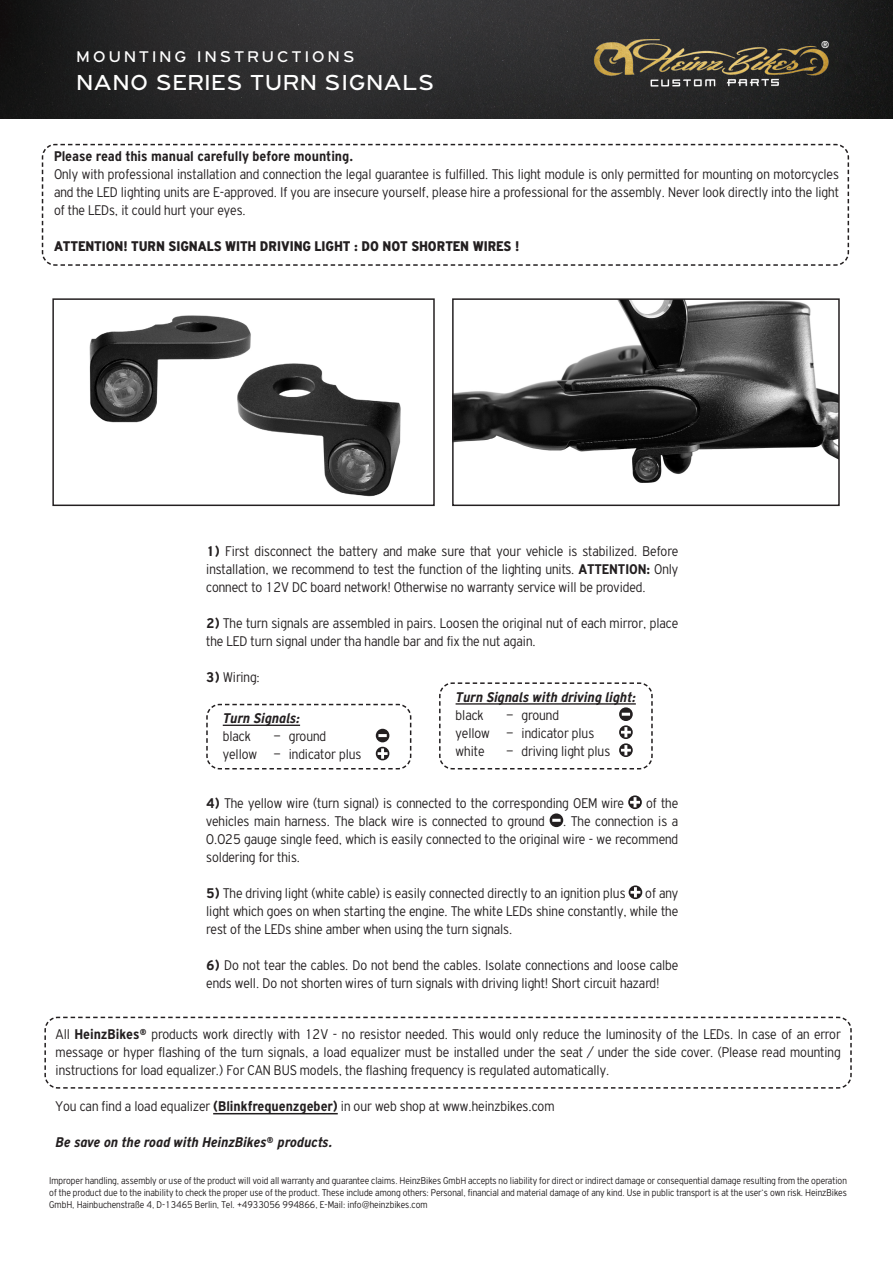
<style>
.page{position:relative;width:893px;height:1263px;background:#fff}
.page>*{position:absolute;margin:0;border:0;box-sizing:border-box;transform-origin:0 0}
.t1{font:23.1px "PF Highway Gothic Ext";letter-spacing:.05em;color:#fff}
.t2{font:18px "PF Highway Gothic Ext";color:#fff}
.t3{font:16.5px "PF Highway Gothic Ext";letter-spacing:.2em;color:#fff}
.t4{font:300 15px/18px "PF Highway Gothic Cond";color:#231f20;text-align:justify}
.t5{font:italic 700 15px "PF Highway Gothic Cond";color:#231f20}
.t6{font:900 15px "PF Highway Gothic Cond";color:#231f20}
.t7{font:700 15px "PF Highway Gothic Cond";color:#231f20}
.t8{font:300 10.5px/12px "PF Highway Gothic Cond";color:#231f20;text-align:justify}
.s1{font-weight:700}
</style>
<div class="page">
<svg style="left:41px;top:143px;width:809px;height:123px"></svg>
<hr style="left:213px;top:1113px;width:125px;height:1px;background:#231f20">
<svg style="left:44px;top:1016px;width:808px;height:73px"></svg>
<img style="left:0;top:0;width:893px;height:119px">
<img style="left:590px;top:26px;width:243px;height:65px">
<svg style="left:628px;top:795px;width:14px;height:14px"></svg>
<svg style="left:550px;top:813px;width:13px;height:14px"></svg>
<svg style="left:629px;top:885px;width:13px;height:14px"></svg>
<img style="left:89px;top:315px;width:312px;height:182px">
<div style="left:52px;top:298px;width:383px;height:208px;border:2px solid #231f20"></div>
<img style="left:455px;top:301px;width:382px;height:182px">
<div style="left:452px;top:298px;width:388px;height:208px;border:2px solid #231f20"></div>
<svg style="left:206px;top:703px;width:206px;height:67px"></svg>
<svg style="left:439px;top:682px;width:214px;height:88px"></svg>
<p class="t3" style="left:77px;top:48px;width:279px">MOUNTING INSTRUCTIONS</p>
<p class="t1" style="left:77px;top:70px;width:359px">NANO SERIES TURN SIGNALS</p>
<p class="t2" style="left:821px;top:37px;width:11px">®</p>
<p class="t7" style="left:54px;top:149px;width:301px">Please read this manual carefully before mounting.</p>
<p class="t4" style="left:54px;top:166px;width:786px">Only with professional installation and connection the legal guarantee is fulfilled. This light module is only permitted for mounting on motorcycles and the LED lighting units are E-approved. If you are insecure yourself, please hire a professional for the assembly. Never look directly into the light of the LEDs, it could hurt your eyes.</p>
<p class="t6" style="left:54px;top:238px;width:467px">ATTENTION! TURN SIGNALS WITH DRIVING LIGHT : DO NOT SHORTEN WIRES !</p>
<p class="t4" style="left:206px;top:542px;width:473px"><span class="s1">1)</span> First disconnect the battery and make sure that your vehicle is stabilized. Before installation, we recommend to test the function of the lighting units. <span class="s1">ATTENTION:</span> Only connect to 12V DC board network! Otherwise no warranty service will be provided.</p>
<p class="t4" style="left:206px;top:614px;width:473px"><span class="s1">2)</span> The turn signals are assembled in pairs. Loosen the original nut of each mirror, place the LED turn signal under tha handle bar and fix the nut again.</p>
<p class="t4" style="left:206px;top:668px;width:55px"><span class="s1">3)</span> Wiring:</p>
<p class="t5" style="left:223px;top:710px;width:79px">Turn Signals:</p>
<p class="t4" style="left:223px;top:727px;width:29px">black</p>
<p class="t4" style="left:274px;top:727px;width:54px">– ground</p>
<p class="t4" style="left:223px;top:745px;width:140px">yellow – indicator plus</p>
<p class="t5" style="left:456px;top:689px;width:182px">Turn Signals with driving light:</p>
<p class="t4" style="left:456px;top:706px;width:29px">black</p>
<p class="t4" style="left:507px;top:706px;width:54px">– ground</p>
<p class="t4" style="left:456px;top:724px;width:140px">yellow – indicator plus</p>
<p class="t4" style="left:456px;top:742px;width:30px">white</p>
<p class="t4" style="left:507px;top:742px;width:105px">– driving light plus</p>
<p class="t4" style="left:206px;top:794px;width:419px"><span class="s1">4)</span> The yellow wire (turn signal) is connected to the corresponding OEM wire</p>
<p class="t4" style="left:206px;top:794px;width:473px;text-indent:440px">of the vehicles main harness. The black wire is connected to ground . The connection is a 0.025 gauge single feed, which is easily connected to the original wire - we recommend soldering for this.</p>
<p class="t4" style="left:206px;top:884px;width:421px"><span class="s1">5)</span> The driving light (white cable) is easily connected directly to an ignition plus</p>
<p class="t4" style="left:206px;top:884px;width:473px;text-indent:439px">of any light which goes on when starting the engine. The white LEDs shine constantly, while the rest of the LEDs shine amber when using the turn signals.</p>
<p class="t4" style="left:206px;top:956px;width:474px"><span class="s1">6)</span> Do not tear the cables. Do not bend the cables. Isolate connections and loose calbe ends well. Do not shorten wires of turn signals with driving light! Short circuit hazard!</p>
<p class="t4" style="left:56px;top:1025px;width:786px">All <span class="s1">HeinzBikes®</span> products work directly with 12V - no resistor needed. This would only reduce the luminosity of the LEDs. In case of an error message or hyper flashing of the turn signals, a load equalizer must be installed under the seat / under the side cover. (Please read mounting instructions for load equalizer.) For CAN BUS models, the flashing frequency is regulated automatically.</p>
<p class="t4" style="left:56px;top:1097px;width:500px">You can find a load equalizer <span class="s1">(Blinkfrequenzgeber)</span> in our web shop at www.heinzbikes.com</p>
<p class="t5" style="left:56px;top:1134px;width:278px">Be save on the road with HeinzBikes® products.</p>
<p class="t8" style="left:49px;top:1175px;width:799px">Improper handling, assembly or use of the product will void all warranty and guarantee claims. HeinzBikes GmbH accepts no liability for direct or indirect damage or consequential damage resulting from the operation of the product due to the inability to check the proper use of the product. These include among others: Personal, financial and material damage of any kind. Use in public transport is at the user‘s own risk. HeinzBikes GmbH, Hainbuchenstraße 4, D-13465 Berlin, Tel. +4933056 994866, E-Mail: info@heinzbikes.com</p>
</div>
